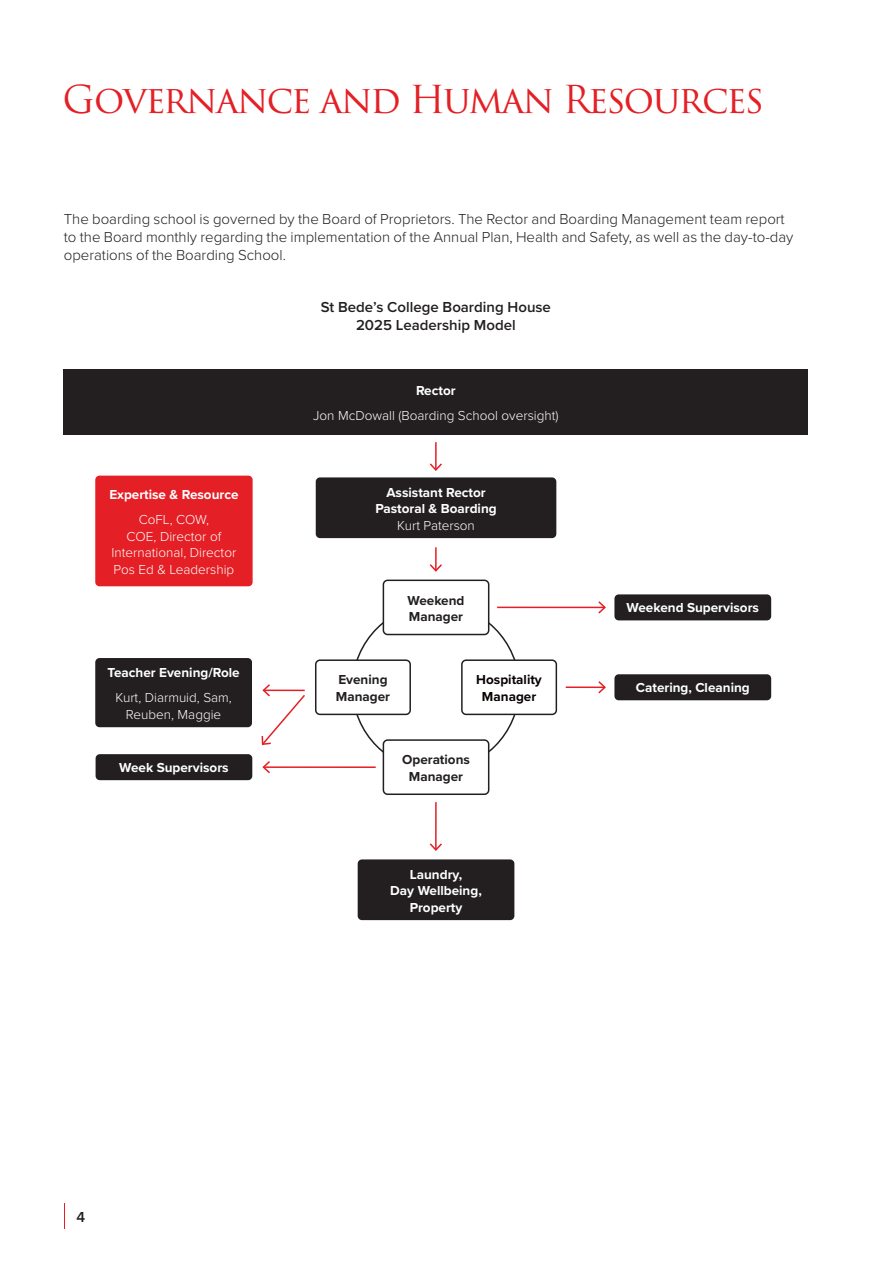
<style>
.page{position:relative;width:893px;height:1263px;background:#fff}
.page>*{position:absolute;margin:0;border:0;box-sizing:border-box;transform-origin:0 0}
.t1{font:37.5px "Trajan Pro 3";letter-spacing:-.05em;color:#e41f25}
.t2{font:300 15px/18px "Proxima Nova";color:#231f20}
.t3{font:600 15px/18px "Proxima Nova";color:#231f20;text-align:center}
.t4{font:700 13.5px/16.5px "Proxima Nova";color:#fff;text-align:center}
.t5{font:300 13.5px/16.5px "Proxima Nova";color:#fff;text-align:center}
.t6{font:700 13.5px/16.5px "Proxima Nova";color:#231f20}
.t7{font:700 13.5px/16.5px "Proxima Nova";color:#080302;text-align:center}
</style>
<div class="page">
<div style="left:64px;top:369px;width:744px;height:65px;background:#231f20"></div>
<div style="left:316px;top:477px;width:240px;height:61px;background:#231f20;border-radius:4px"></div>
<div style="left:95px;top:476px;width:158px;height:110px;background:#e41f25;border-radius:4px"></div>
<hr style="left:435px;top:442px;width:2px;height:28px;background:#e41f25">
<svg style="left:430px;top:463px;width:12px;height:8px"></svg>
<svg style="left:315px;top:580px;width:242px;height:215px"></svg>
<hr style="left:435px;top:547px;width:2px;height:24px;background:#e41f25">
<svg style="left:430px;top:564px;width:12px;height:8px"></svg>
<div style="left:358px;top:859px;width:156px;height:61px;background:#231f20;border-radius:4px"></div>
<div style="left:96px;top:754px;width:156px;height:26px;background:#231f20;border-radius:4px"></div>
<hr style="left:435px;top:802px;width:2px;height:48px;background:#e41f25">
<svg style="left:430px;top:843px;width:12px;height:8px"></svg>
<div style="left:95px;top:658px;width:157px;height:69px;background:#231f20;border-radius:4px"></div>
<div style="left:614px;top:594px;width:157px;height:26px;background:#231f20;border-radius:4px"></div>
<div style="left:614px;top:674px;width:157px;height:26px;background:#231f20;border-radius:4px"></div>
<hr style="left:497px;top:607px;width:108px;height:1px;background:#e41f25">
<svg style="left:598px;top:601px;width:8px;height:12px"></svg>
<hr style="left:566px;top:686px;width:39px;height:2px;background:#e41f25">
<svg style="left:598px;top:681px;width:8px;height:12px"></svg>
<hr style="left:263px;top:766px;width:113px;height:2px;background:#e41f25">
<svg style="left:262px;top:761px;width:8px;height:12px"></svg>
<svg style="left:262px;top:684px;width:43px;height:61px"></svg>
<svg style="left:64px;top:1203px;width:1px;height:26px"></svg>
<h1 class="t1" style="left:63px;top:74px;width:703px">Governance and Human Resources</h1>
<p class="t2" style="left:64px;top:210px;width:731px">The boarding school is governed by the Board of Proprietors. The Rector and Boarding Management team report to the Board monthly regarding the implementation of the Annual Plan, Health and Safety, as well as the day-to-day operations of the Boarding School.</p>
<p class="t3" style="left:321px;top:298px;width:232px">St Bede’s College Boarding House<br>2025 Leadership Model</p>
<p class="t4" style="left:109px;top:486px;width:131px">Expertise &amp; Resource</p>
<p class="t5" style="left:112px;top:511px;width:126px">CoFL, COW,<br>COE, Director of<br>International, Director<br>Pos Ed &amp; Leadership</p>
<p class="t4" style="left:108px;top:664px;width:134px">Teacher Evening/Role</p>
<p class="t5" style="left:115px;top:689px;width:118px">Kurt, Diarmuid, Sam,<br>Reuben, Maggie</p>
<p class="t4" style="left:119px;top:759px;width:111px">Week Supervisors</p>
<p class="t4" style="left:416px;top:381px;width:41px">Rector</p>
<p class="t5" style="left:313px;top:406px;width:247px">Jon McDowall (Boarding School oversight)</p>
<p class="t4" style="left:375px;top:483px;width:123px">Assistant Rector<br>Pastoral &amp; Boarding</p>
<p class="t5" style="left:397px;top:516px;width:79px">Kurt Paterson</p>
<p class="t6" style="left:408px;top:591px;width:58px">Weekend<br>Manager</p>
<p class="t6" style="left:336px;top:671px;width:56px">Evening<br>Manager</p>
<p class="t7" style="left:476px;top:671px;width:67px">Hospitality<br>Manager</p>
<p class="t6" style="left:402px;top:751px;width:69px;text-align:center">Operations<br>Manager</p>
<p class="t4" style="left:390px;top:865px;width:93px">Laundry,<br>Day Wellbeing,<br>Property</p>
<p class="t4" style="left:627px;top:599px;width:134px">Weekend Supervisors</p>
<p class="t4" style="left:636px;top:679px;width:115px">Catering, Cleaning</p>
<p class="t3" style="left:77px;top:1208px;width:10px">4</p>
</div>
